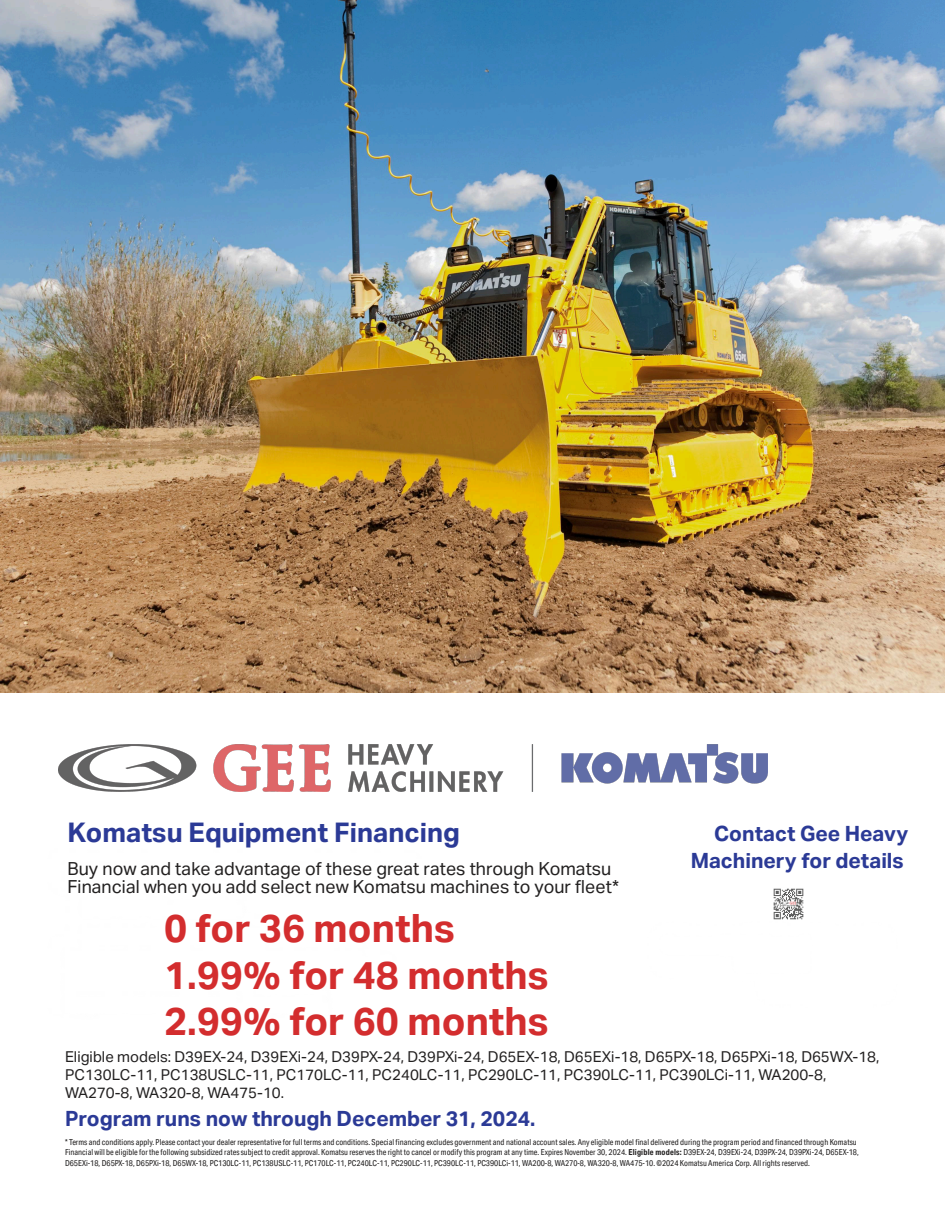
<style>
.page{position:relative;width:945px;height:1215px;background:#fff}
.page>*{position:absolute;margin:0;border:0;box-sizing:border-box;transform-origin:0 0}
.t1{font:700 39px/46.8px "Aktiv Grotesk";color:#d32d2e}
.t2{font:700 27px "Aktiv Grotesk";color:#2b3a96}
.t3{font:700 21px/26.8px "Aktiv Grotesk";color:#2b3a96;text-align:right}
.t4{font:18px/18px "Aktiv Grotesk";color:#222020}
.t5{font:15px/18px "Aktiv Grotesk";color:#222020}
.t6{font:8.25px/10.5px "Aktiv Grotesk Cd";color:#222020}
.s1{font-weight:700}
</style>
<div class="page">
<img style="left:773px;top:888px;width:31px;height:32px">
<img style="left:59px;top:745px;width:708px;height:46px">
<img style="left:0;top:0;width:945px;height:693px">
<h2 class="t2" style="left:68px;top:817px;width:394px">Komatsu Equipment Financing</h2>
<h3 class="t4" style="left:68px;top:859px;width:553px">Buy now and take advantage of these great rates through Komatsu<br>Financial when you add select new Komatsu machines to your fleet*</h3>
<h1 class="t1" style="left:164px;top:905px;width:386px">0 for 36 months<br>1.99% for 48 months<br>2.99% for 60 months</h1>
<p class="t5" style="left:65px;top:1048px;width:816px">Eligible models: D39EX-24, D39EXi-24, D39PX-24, D39PXi-24, D65EX-18, D65EXi-18, D65PX-18, D65PXi-18, D65WX-18,<br>PC130LC-11, PC138USLC-11, PC170LC-11, PC240LC-11, PC290LC-11, PC390LC-11, PC390LCi-11, WA200-8,<br>WA270-8, WA320-8, WA475-10.</p>
<h3 class="t3" style="left:65px;top:1105px;width:472px">Program runs now through December 31, 2024.</h3>
<p class="t6" style="left:65px;top:1137px;width:795px">* Terms and conditions apply. Please contact your dealer representative for full terms and conditions. Special financing excludes government and national account sales. Any eligible model final delivered during the program period and financed through Komatsu<br>Financial will be eligible for the following subsidized rates subject to credit approval. Komatsu reserves the right to cancel or modify this program at any time. Expires November 30, 2024. <span class="s1">Eligible models:</span> D39EX-24, D39EXi-24, D39PX-24, D39PXi-24, D65EX-18,<br>D65EXi-18, D65PX-18, D65PXi-18, D65WX-18, PC130LC-11, PC138USLC-11, PC170LC-11, PC240LC-11, PC290LC-11, PC390LC-11, PC390LCi-11, WA200-8, WA270-8, WA320-8, WA475-10. ©2024 Komatsu America Corp. All rights reserved.</p>
<h3 class="t3" style="left:691px;top:820px;width:219px">Contact Gee Heavy<br>Machinery for details</h3>
</div>
